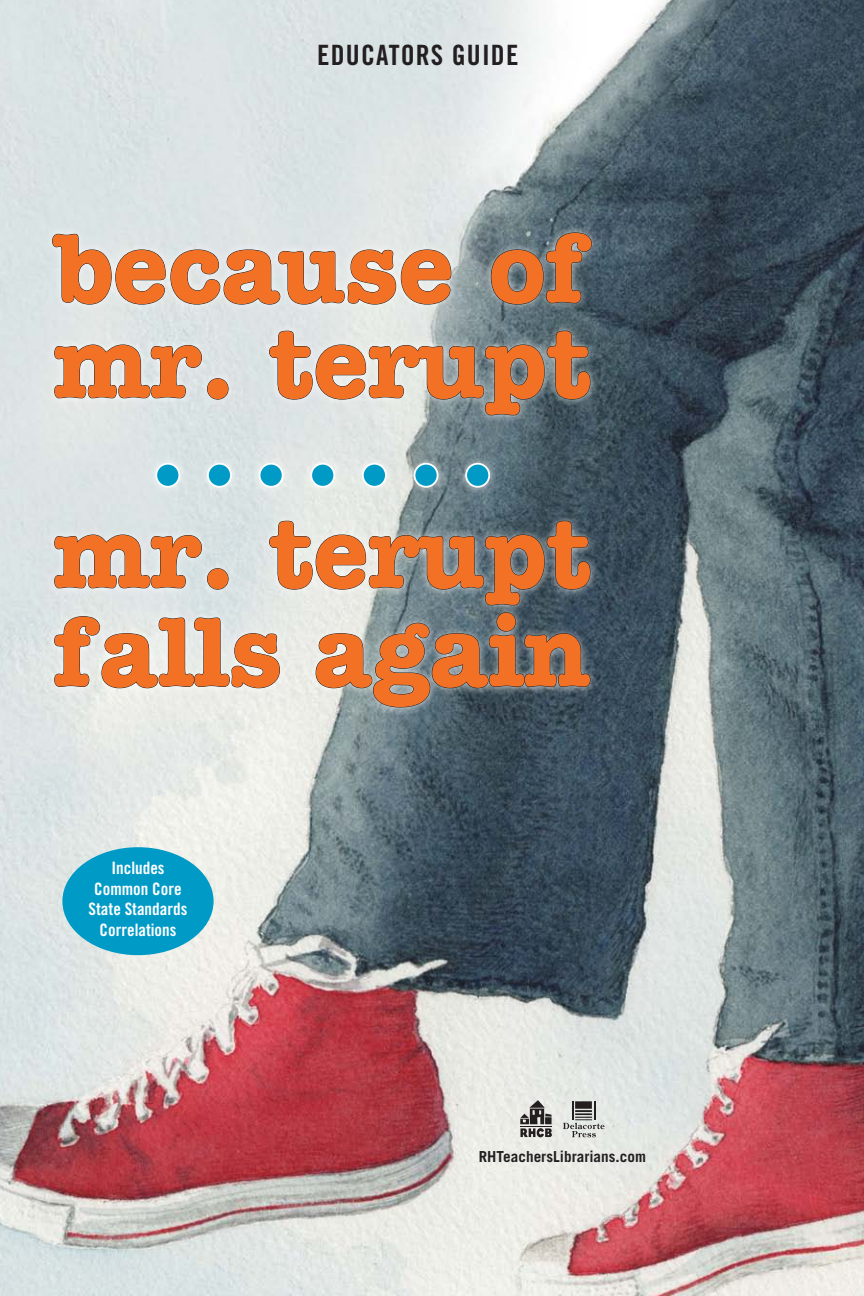
<style>
.page{position:relative;width:864px;height:1296px;background:#fff}
.page>*{position:absolute;margin:0;border:0;box-sizing:border-box;transform-origin:0 0}
.t1{font:700 98.4px/95px "American Typewriter";color:#f37125}
.t2{font:700 61.4px "American Typewriter";color:#009ac7}
.t3{font:28px "Trade Gothic Bold Cond Twenty";letter-spacing:.04em;color:#231f20}
.t4{font:17.2px/20.6px "Trade Gothic Bold Cond Twenty";color:#fff;text-align:center}
.t5{font:700 15.2px "Trade Gothic";color:#231f20}
</style>
<div class="page">
<img style="left:0;top:0;width:864px;height:1296px">
<svg style="left:520px;top:1100px;width:32px;height:37px"></svg>
<div style="left:545px;top:1117px;width:7px;height:7px;background:#231f20"></div>
<svg style="left:563px;top:1101px;width:42px;height:36px"></svg>
<div style="left:62px;top:847px;width:152px;height:108px;background:#009ac7;border-radius:50%"></div>
<div style="left:43px;top:224px;width:557px;height:492px;background:#fff;opacity:.75"></div>
<svg style="left:52px;top:233px;width:400px;height:72px"></svg>
<svg style="left:491px;top:232px;width:101px;height:73px"></svg>
<svg style="left:54px;top:344px;width:148px;height:55px"></svg>
<div style="left:207px;top:378px;width:22px;height:22px;border:1px solid #231f20;border-radius:50%"></div>
<svg style="left:269px;top:330px;width:322px;height:86px"></svg>
<div style="left:155px;top:463px;width:25px;height:25px;border:4px solid #fff;border-radius:50%"></div>
<div style="left:207px;top:463px;width:25px;height:25px;border:4px solid #fff;border-radius:50%"></div>
<div style="left:259px;top:463px;width:25px;height:25px;border:4px solid #fff;border-radius:50%"></div>
<div style="left:310px;top:463px;width:25px;height:25px;border:4px solid #fff;border-radius:50%"></div>
<div style="left:362px;top:463px;width:25px;height:25px;border:4px solid #fff;border-radius:50%"></div>
<div style="left:414px;top:463px;width:24px;height:25px;border:4px solid #fff;border-radius:50%"></div>
<div style="left:465px;top:463px;width:25px;height:25px;border:4px solid #fff;border-radius:50%"></div>
<svg style="left:54px;top:534px;width:148px;height:55px"></svg>
<div style="left:207px;top:568px;width:22px;height:22px;border:1px solid #231f20;border-radius:50%"></div>
<svg style="left:269px;top:520px;width:322px;height:86px"></svg>
<svg style="left:54px;top:616px;width:226px;height:73px"></svg>
<svg style="left:315px;top:612px;width:276px;height:96px"></svg>
<h3 class="t3" style="left:317px;top:38px;width:200px">Educators Guide</h3>
<h1 class="t1" style="left:54px;top:221px;width:539px">because of mr. terupt</h1>
<h2 class="t2" style="left:149px;top:435px;width:348px">• • • • • • •</h2>
<h1 class="t1" style="left:54px;top:504px;width:539px;line-height:98.6px">mr. terupt falls again</h1>
<p class="t4" style="left:89px;top:858px;width:100px">Includes<br>Common Core<br>State Standards<br>Correlations</p>
<p class="t5" style="left:479px;top:1147px;width:169px">RHTeachersLibrarians.com</p>
</div>
